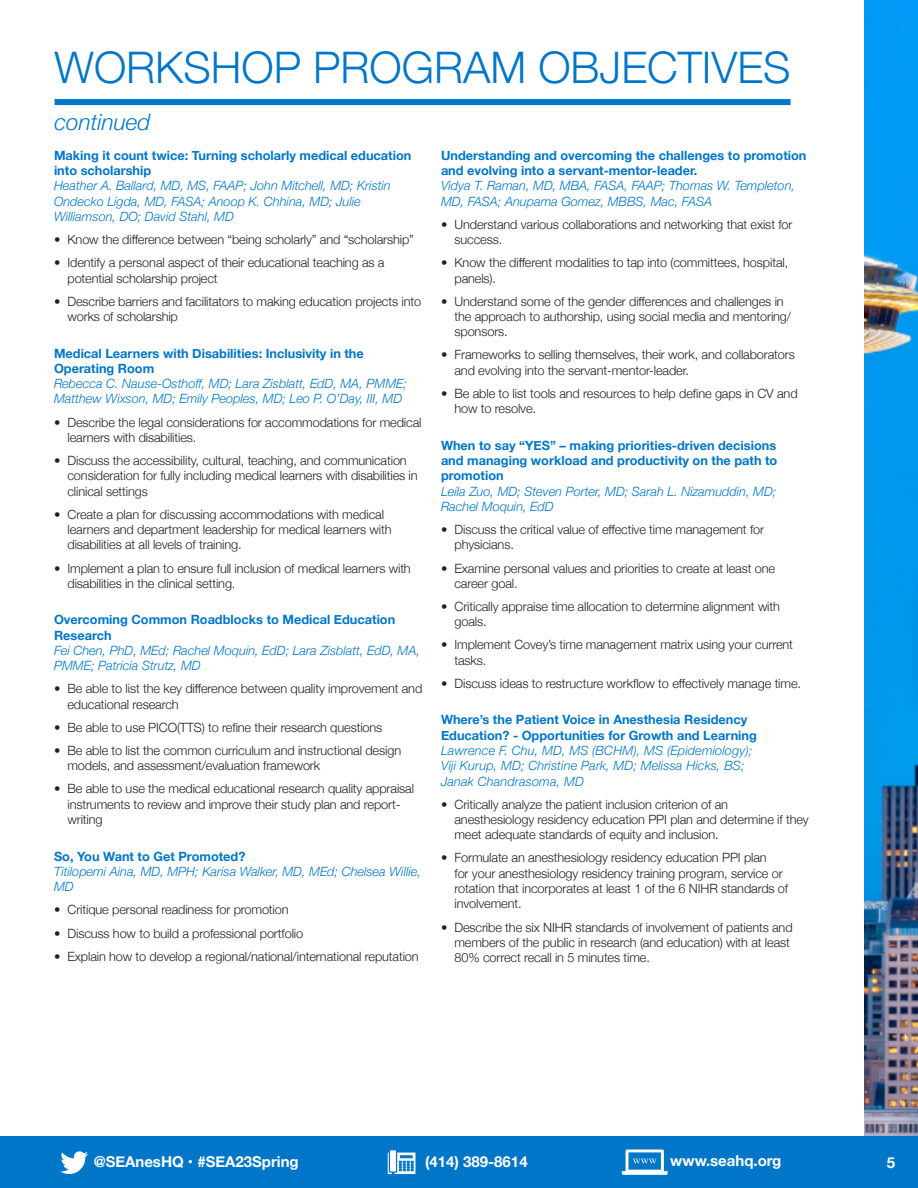
<style>
.page{position:relative;width:918px;height:1188px;background:#fff}
.page>*{position:absolute;margin:0;border:0;box-sizing:border-box;transform-origin:0 0}
.t1{font:300 43.5px "Helvetica Neue";color:#0076c8}
.t2{font:italic 300 22.5px "Helvetica Neue";color:#0076c8}
.t3{font:700 15px "Helvetica Neue";color:#fff}
.t4{font:300 15px "Helvetica Neue";color:#fff}
.t5{font:300 12.75px/15.3px "Helvetica Neue";letter-spacing:-.01em;color:#231f20}
.Workshop_Subhead{font:italic 300 12.75px/15.3px "Helvetica Neue";color:#0076c8}
.Workshop_Title{font:700 12.75px/15.3px "Helvetica Neue";color:#0076c8}
</style>
<div class="page">
<img style="left:864px;top:0;width:54px;height:1136px">
<div style="left:0;top:1136px;width:918px;height:52px;background:#0076c8"></div>
<svg style="left:388px;top:1150px;width:27px;height:24px"></svg>
<svg style="left:622px;top:1150px;width:46px;height:25px"></svg>
<svg style="left:60px;top:1151px;width:28px;height:23px"></svg>
<div style="left:55px;top:99px;width:736px;height:6px;background:#0076c8"></div>
<p class="t1" style="left:55px;top:32px;width:738px">WORKSHOP PROGRAM OBJECTIVES</p>
<p class="t2" style="left:55px;top:104px;width:97px">continued</p>
<p class="Workshop_Title" style="left:54px;top:148px;width:359px">Making it count twice: Turning scholarly medical education into scholarship</p>
<p class="Workshop_Subhead" style="left:54px;top:177px;width:338px">Heather A. Ballard, MD, MS, FAAP; John Mitchell, MD; Kristin<br>Ondecko Ligda, MD, FASA; Anoop K. Chhina, MD; Julie<br>Williamson, DO; David Stahl, MD</p>
<p class="t5" style="left:54px;top:231px;width:361px">• Know the difference between “being scholarly” and “scholarship”</p>
<p class="t5" style="left:68px;top:254px;width:319px;text-indent:-14px">• Identify a personal aspect of their educational teaching as a potential scholarship project</p>
<p class="t5" style="left:68px;top:293px;width:355px;text-indent:-14px">• Describe barriers and facilitators to making education projects into works of scholarship</p>
<p class="Workshop_Title" style="left:54px;top:346px;width:311px">Medical Learners with Disabilities: Inclusivity in the<br>Operating Room</p>
<p class="Workshop_Subhead" style="left:54px;top:375px;width:355px">Rebecca C. Nause-Osthoff, MD; Lara Zisblatt, EdD, MA, PMME;<br>Matthew Wixson, MD; Emily Peoples, MD; Leo P. O’Day, III, MD</p>
<p class="t5" style="left:68px;top:413px;width:356px;text-indent:-14px">• Describe the legal considerations for accommodations for medical learners with disabilities.</p>
<p class="t5" style="left:68px;top:452px;width:352px;text-indent:-14px">• Discuss the accessibility, cultural, teaching, and communication consideration for fully including medical learners with disabilities in clinical settings</p>
<p class="t5" style="left:68px;top:506px;width:326px;text-indent:-14px">• Create a plan for discussing accommodations with medical learners and department leadership for medical learners with disabilities at all levels of training.</p>
<p class="t5" style="left:68px;top:559px;width:345px;text-indent:-14px">• Implement a plan to ensure full inclusion of medical learners with disabilities in the clinical setting.</p>
<p class="Workshop_Title" style="left:54px;top:613px;width:343px">Overcoming Common Roadblocks to Medical Education<br>Research</p>
<p class="Workshop_Subhead" style="left:54px;top:642px;width:368px">Fei Chen, PhD, MEd; Rachel Moquin, EdD; Lara Zisblatt, EdD, MA,<br>PMME; Patricia Strutz, MD</p>
<p class="t5" style="left:68px;top:680px;width:356px;text-indent:-14px">• Be able to list the key difference between quality improvement and educational research</p>
<p class="t5" style="left:54px;top:719px;width:330px">• Be able to use PICO(TTS) to refine their research questions</p>
<p class="t5" style="left:68px;top:742px;width:335px;text-indent:-14px">• Be able to list the common curriculum and instructional design models, and assessment/evaluation framework</p>
<p class="t5" style="left:68px;top:780px;width:348px;text-indent:-14px">• Be able to use the medical educational research quality appraisal instruments to review and improve their study plan and report&shy;writing</p>
<p class="Workshop_Title" style="left:54px;top:849px;width:193px">So, You Want to Get Promoted?</p>
<p class="Workshop_Subhead" style="left:54px;top:863px;width:368px">Titilopemi Aina, MD, MPH; Karisa Walker, MD, MEd; Chelsea Willie,<br>MD</p>
<p class="t5" style="left:54px;top:901px;width:236px">• Critique personal readiness for promotion</p>
<p class="t5" style="left:54px;top:924px;width:251px">• Discuss how to build a professional portfolio</p>
<p class="t5" style="left:54px;top:948px;width:366px">• Explain how to develop a regional/national/international reputation</p>
<p class="Workshop_Title" style="left:441px;top:148px;width:367px">Understanding and overcoming the challenges to promotion and evolving into a servant-mentor-leader.</p>
<p class="Workshop_Subhead" style="left:441px;top:177px;width:356px">Vidya T. Raman, MD, MBA, FASA, FAAP; Thomas W. Templeton,<br>MD, FASA; Anupama Gomez, MBBS, Mac, FASA</p>
<p class="t5" style="left:454px;top:216px;width:340px;text-indent:-14px">• Understand various collaborations and networking that exist for success.</p>
<p class="t5" style="left:454px;top:254px;width:335px;text-indent:-14px">• Know the different modalities to tap into (committees, hospital, panels).</p>
<p class="t5" style="left:454px;top:293px;width:338px;text-indent:-14px">• Understand some of the gender differences and challenges in the approach to authorship, using social media and mentoring/ sponsors.</p>
<p class="t5" style="left:454px;top:346px;width:342px;text-indent:-14px">• Frameworks to selling themselves, their work, and collaborators and evolving into the servant-mentor-leader.</p>
<p class="t5" style="left:454px;top:385px;width:345px;text-indent:-14px">• Be able to list tools and resources to help define gaps in CV and how to resolve.</p>
<p class="Workshop_Title" style="left:441px;top:438px;width:338px;text-align:justify">When to say “YES” – making priorities-driven decisions and managing workload and productivity on the path to promotion</p>
<p class="Workshop_Subhead" style="left:441px;top:483px;width:337px">Leila Zuo, MD; Steven Porter, MD; Sarah L. Nizamuddin, MD;<br>Rachel Moquin, EdD</p>
<p class="t5" style="left:454px;top:521px;width:311px;text-indent:-14px">• Discuss the critical value of effective time management for physicians.</p>
<p class="t5" style="left:454px;top:559px;width:322px;text-indent:-14px">• Examine personal values and priorities to create at least one career goal.</p>
<p class="t5" style="left:454px;top:598px;width:327px;text-indent:-14px">• Critically appraise time allocation to determine alignment with goals.</p>
<p class="t5" style="left:454px;top:636px;width:340px;text-indent:-14px">• Implement Covey’s time management matrix using your current tasks.</p>
<p class="t5" style="left:441px;top:675px;width:362px">• Discuss ideas to restructure workflow to effectively manage time.</p>
<p class="Workshop_Title" style="left:441px;top:713px;width:317px">Where’s the Patient Voice in Anesthesia Residency<br>Education? - Opportunities for Growth and Learning</p>
<p class="Workshop_Subhead" style="left:441px;top:742px;width:313px">Lawrence F. Chu, MD, MS (BCHM), MS (Epidemiology);<br>Viji Kurup, MD; Christine Park, MD; Melissa Hicks, BS;<br>Janak Chandrasoma, MD</p>
<p class="t5" style="left:454px;top:796px;width:356px;text-indent:-14px">• Critically analyze the patient inclusion criterion of an anesthesiology residency education PPI plan and determine if they meet adequate standards of equity and inclusion.</p>
<p class="t5" style="left:454px;top:849px;width:335px;text-indent:-14px">• Formulate an anesthesiology residency education PPI plan<br>for your anesthesiology residency training program, service or rotation that incorporates at least 1 of the 6 NIHR standards of involvement.</p>
<p class="t5" style="left:454px;top:918px;width:340px;text-indent:-14px">• Describe the six NIHR standards of involvement of patients and members of the public in research (and education) with at least<br>80% correct recall in 5 minutes time.</p>
<p class="t3" style="left:94px;top:1149px;width:207px">@SEAnesHQ • #SEA23Spring</p>
<p class="t3" style="left:425px;top:1149px;width:104px">(414) 389-8614</p>
<p class="t3" style="left:670px;top:1149px;width:113px">www.seahq.org</p>
<p class="t4" style="left:887px;top:1151px;width:10px">5</p>
</div>
